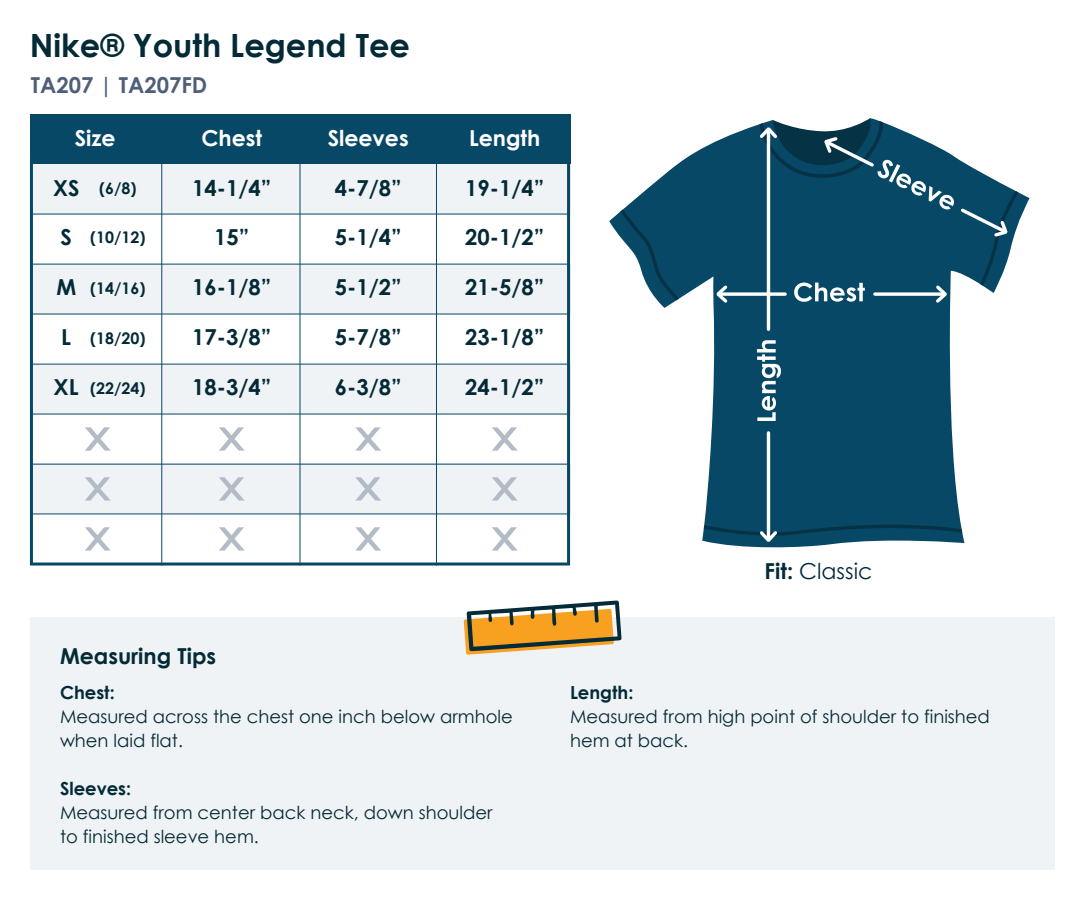
<style>
.page{position:relative;width:1085px;height:900px;background:#fff}
.page>*{position:absolute;margin:0;border:0;box-sizing:border-box;transform-origin:0 0}
.t1{font:700 32px "Century Gothic";color:#032a37}
.t2{font:700 22px "Century Gothic";color:#032a37}
.t3{font:700 22px "Century Gothic";color:#fff}
.t4{font:700 22px "Century Gothic";color:#505f79}
.t5{font:22px "Century Gothic";color:#032a37}
.t6{font:18px/24px "Century Gothic";color:#032a37}
.t7{font:700 18px "Century Gothic";color:#032a37}
.t8{font:700 16px "Century Gothic";color:#032a37}
.s1{font-weight:700}
</style>
<div class="page">
<div style="left:30px;top:617px;width:1025px;height:253px;background:#f0f3f6"></div>
<svg style="left:464px;top:600px;width:158px;height:55px"></svg>
<svg style="left:609px;top:125px;width:421px;height:423px;fill:#074866"></svg>
<svg style="left:620px;top:209px;width:59px;height:91px"></svg>
<svg style="left:704px;top:523px;width:258px;height:22px;background:#205770"></svg>
<hr style="left:767px;top:433px;width:3px;height:104px;background:#fff">
<hr style="left:767px;top:130px;width:3px;height:199px;background:#fff">
<svg style="left:757px;top:340px;width:24px;height:81px"></svg>
<svg style="left:714px;top:282px;width:16px;height:24px"></svg>
<svg style="left:719px;top:292px;width:36px;height:4px"></svg>
<svg style="left:755px;top:118px;width:263px;height:188px"></svg>
<div style="left:30px;top:114px;width:540px;height:50px;background:#074866"></div>
<svg style="left:30px;top:164px;width:540px;height:402px;fill:#f0f3f6"></svg>
<svg style="left:219px;top:477px;width:26px;height:24px"></svg>
<svg style="left:355px;top:477px;width:26px;height:24px"></svg>
<svg style="left:492px;top:477px;width:26px;height:24px"></svg>
<svg style="left:219px;top:427px;width:26px;height:24px"></svg>
<svg style="left:355px;top:427px;width:26px;height:24px"></svg>
<svg style="left:492px;top:427px;width:26px;height:24px"></svg>
<svg style="left:219px;top:527px;width:26px;height:24px"></svg>
<svg style="left:355px;top:527px;width:26px;height:24px"></svg>
<svg style="left:492px;top:527px;width:26px;height:24px"></svg>
<svg style="left:85px;top:477px;width:26px;height:24px"></svg>
<svg style="left:85px;top:427px;width:26px;height:24px"></svg>
<svg style="left:85px;top:527px;width:26px;height:24px"></svg>
<h1 class="t1" style="left:30px;top:21px;width:382px">Nike® Youth Legend Tee</h1>
<p class="t4" style="left:31px;top:68px;width:178px">TA207 | TA207FD</p>
<p class="t3" style="left:75px;top:122px;width:42px">Size</p>
<p class="t3" style="left:201px;top:122px;width:62px">Chest</p>
<p class="t3" style="left:328px;top:122px;width:82px">Sleeves</p>
<p class="t3" style="left:469px;top:122px;width:73px">Length</p>
<p class="t2" style="left:53px;top:171px;width:28px">XS</p>
<p class="t2" style="left:192px;top:171px;width:81px">14-1/4”</p>
<p class="t2" style="left:335px;top:171px;width:68px">4-7/8”</p>
<p class="t2" style="left:465px;top:171px;width:81px">19-1/4”</p>
<p class="t2" style="left:61px;top:221px;width:13px">S</p>
<p class="t2" style="left:214px;top:221px;width:37px">15”</p>
<p class="t2" style="left:335px;top:221px;width:68px">5-1/4”</p>
<p class="t2" style="left:465px;top:221px;width:81px">20-1/2”</p>
<p class="t2" style="left:56px;top:270px;width:21px">M</p>
<p class="t2" style="left:192px;top:270px;width:81px">16-1/8”</p>
<p class="t2" style="left:335px;top:270px;width:68px">5-1/2”</p>
<p class="t2" style="left:465px;top:270px;width:81px">21-5/8”</p>
<p class="t2" style="left:61px;top:320px;width:11px">L</p>
<p class="t2" style="left:192px;top:320px;width:81px">17-3/8”</p>
<p class="t2" style="left:335px;top:320px;width:68px">5-7/8”</p>
<p class="t2" style="left:465px;top:320px;width:81px">23-1/8”</p>
<p class="t2" style="left:54px;top:370px;width:27px">XL</p>
<p class="t2" style="left:192px;top:370px;width:81px">18-3/4”</p>
<p class="t2" style="left:335px;top:370px;width:68px">6-3/8”</p>
<p class="t2" style="left:465px;top:370px;width:81px">24-1/2”</p>
<p class="t8" style="left:99px;top:176px;width:39px">(6/8)</p>
<p class="t8" style="left:90px;top:225px;width:57px">(10/12)</p>
<p class="t8" style="left:90px;top:276px;width:57px">(14/16)</p>
<p class="t8" style="left:90px;top:326px;width:57px">(18/20)</p>
<p class="t8" style="left:90px;top:376px;width:57px">(22/24)</p>
<p class="t2" style="left:60px;top:639px;width:158px">Measuring Tips</p>
<p class="t7" style="left:60px;top:679px;width:56px">Chest:</p>
<p class="t6" style="left:60px;top:705px;width:454px">Measured across the chest one inch below armhole when laid flat.</p>
<p class="t7" style="left:60px;top:775px;width:73px">Sleeves:</p>
<p class="t6" style="left:60px;top:801px;width:434px">Measured from center back neck, down shoulder to finished sleeve hem.</p>
<p class="t5" style="left:765px;top:555px;width:109px"><span class="s1">Fit:</span> Classic</p>
<p class="t7" style="left:570px;top:679px;width:65px">Length:</p>
<p class="t6" style="left:570px;top:705px;width:421px">Measured from high point of shoulder to finished hem at back.</p>
</div>
